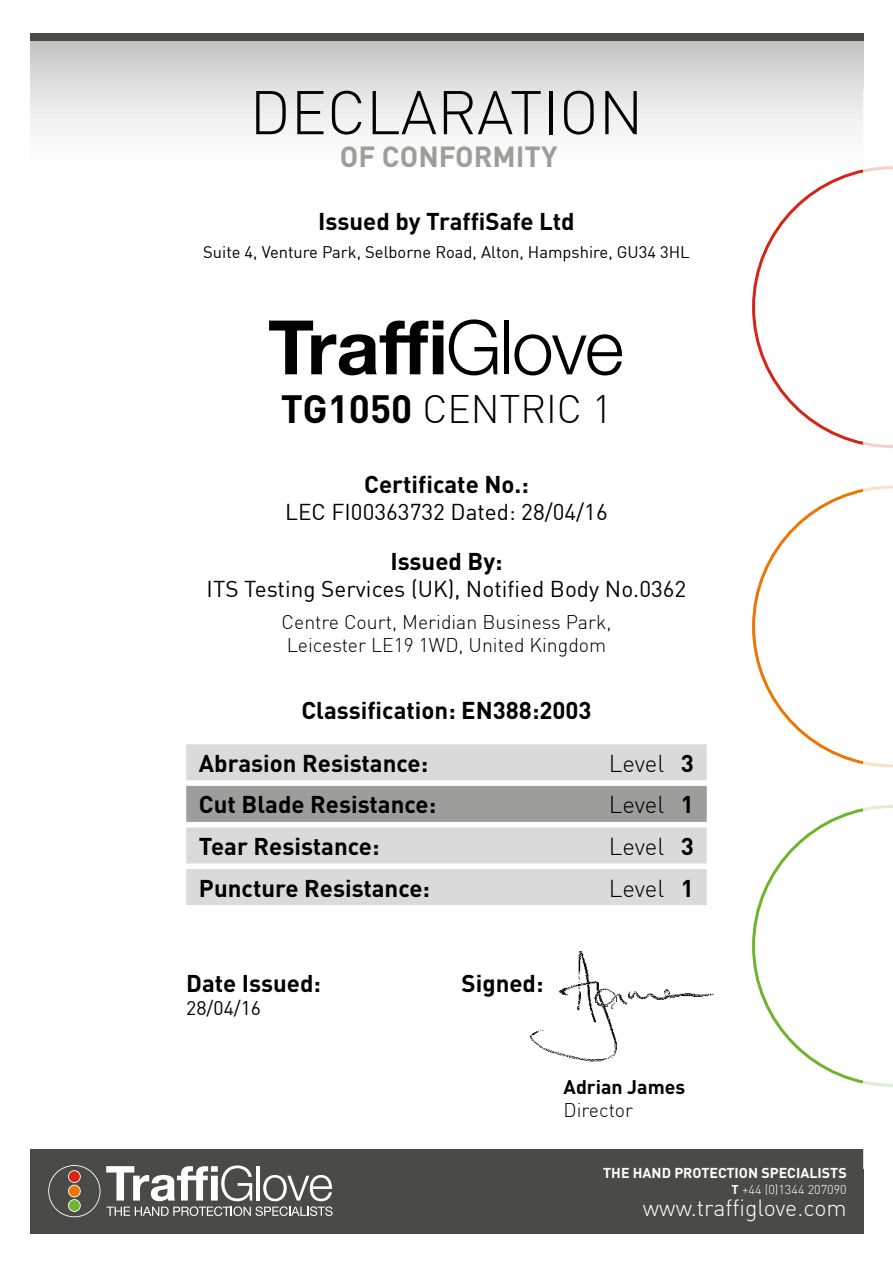
<style>
.page{position:relative;width:893px;height:1263px;background:#fff}
.page>*{position:absolute;margin:0;border:0;box-sizing:border-box;transform-origin:0 0}
.t1{font:300 60.6px "DIN";color:#000}
.t2{font:300 39px "DIN";color:#000}
.t3{font:700 28.8px "DIN";color:#9d9d9c}
.t4{font:700 24px "DIN";color:#000}
.t5{font:300 24px "DIN";letter-spacing:-.005em;color:#000}
.t6{font:300 23.1px "DIN";color:#fff}
.t7{font:22.5px "DIN";color:#000}
.t8{font:300 19.5px/23.4px "DIN";color:#000}
.t9{font:700 19.5px "DIN";color:#000}
.t10{font:19.5px "DIN";color:#000}
.t11{font:16.5px "DIN";color:#000}
.t12{font:700 14.1px "DIN";color:#fff}
.t13{font:300 12.6px "DIN";color:#fff}
.s1{font-weight:700}
</style>
<div class="page">
<div style="left:30px;top:33px;width:833px;height:187px;background:linear-gradient(to bottom,#ccc,#fff)"></div>
<img style="left:530px;top:951px;width:184px;height:111px">
<div style="left:30px;top:1149px;width:833px;height:84px;background:#4a4a49"></div>
<svg style="left:106px;top:1165px;width:227px;height:51px"></svg>
<svg style="left:48px;top:1165px;width:52px;height:52px"></svg>
<svg style="left:752px;top:166px;width:111px;height:279px"></svg>
<svg style="left:752px;top:489px;width:111px;height:276px"></svg>
<svg style="left:752px;top:808px;width:111px;height:276px"></svg>
<svg style="left:269px;top:321px;width:174px;height:54px"></svg>
<svg style="left:449px;top:319px;width:48px;height:56px"></svg>
<div style="left:504px;top:321px;width:5px;height:53px;background:#000"></div>
<svg style="left:514px;top:334px;width:108px;height:41px"></svg>
<div style="left:186px;top:744px;width:521px;height:36px;background:#dadada"></div>
<div style="left:186px;top:786px;width:521px;height:36px;background:#9d9d9c"></div>
<div style="left:186px;top:827px;width:521px;height:36px;background:#dadada"></div>
<div style="left:186px;top:869px;width:521px;height:36px;background:#dadada"></div>
<div style="left:30px;top:33px;width:833px;height:7px;background:#4a4a49"></div>
<h1 class="t1" style="left:250px;top:75px;width:395px">DECLARATION</h1>
<p class="t3" style="left:340px;top:138px;width:219px">OF CONFORMITY</p>
<p class="t4" style="left:318px;top:206px;width:258px">Issued by TraffiSafe Ltd</p>
<p class="t11" style="left:203px;top:242px;width:488px">Suite 4, Venture Park, Selborne Road, Alton, Hampshire, GU34 3HL</p>
<h2 class="t2" style="left:281px;top:385px;width:333px"><span class="s1">TG1050</span> CENTRIC 1</h2>
<p class="t4" style="left:364px;top:469px;width:166px">Certificate No.:</p>
<p class="t7" style="left:285px;top:498px;width:324px">LEC FI00363732 Dated: 28/04/16</p>
<p class="t4" style="left:390px;top:546px;width:114px">Issued By:</p>
<p class="t7" style="left:207px;top:575px;width:481px">ITS Testing Services (UK), Notified Body No.0362</p>
<p class="t8" style="left:282px;top:610px;width:331px">Centre Court, Meridian Business Park,<br>Leicester LE19 1WD, United Kingdom</p>
<p class="t4" style="left:301px;top:694px;width:292px">Classification: EN388:2003</p>
<p class="t4" style="left:199px;top:747px;width:231px">Abrasion Resistance:</p>
<p class="t5" style="left:609px;top:748px;width:87px">Level <span class="s1">3</span></p>
<p class="t4" style="left:199px;top:789px;width:239px">Cut Blade Resistance:</p>
<p class="t5" style="left:609px;top:790px;width:87px">Level <span class="s1">1</span></p>
<p class="t4" style="left:199px;top:830px;width:182px">Tear Resistance:</p>
<p class="t5" style="left:609px;top:831px;width:87px">Level <span class="s1">3</span></p>
<p class="t4" style="left:199px;top:872px;width:233px">Puncture Resistance:</p>
<p class="t5" style="left:609px;top:873px;width:87px">Level <span class="s1">1</span></p>
<p class="t4" style="left:186px;top:967px;width:136px">Date Issued:</p>
<p class="t10" style="left:186px;top:996px;width:76px">28/04/16</p>
<p class="t4" style="left:462px;top:967px;width:83px">Signed:</p>
<p class="t9" style="left:564px;top:1074px;width:123px">Adrian James</p>
<p class="t8" style="left:564px;top:1098px;width:71px">Director</p>
<p class="t12" style="left:603px;top:1163px;width:245px">THE HAND PROTECTION SPECIALISTS</p>
<p class="t13" style="left:732px;top:1181px;width:117px"><span class="s1">T</span> +44 (0)1344 207090</p>
<p class="t6" style="left:643px;top:1193px;width:205px">www.traffiglove.com</p>
</div>
